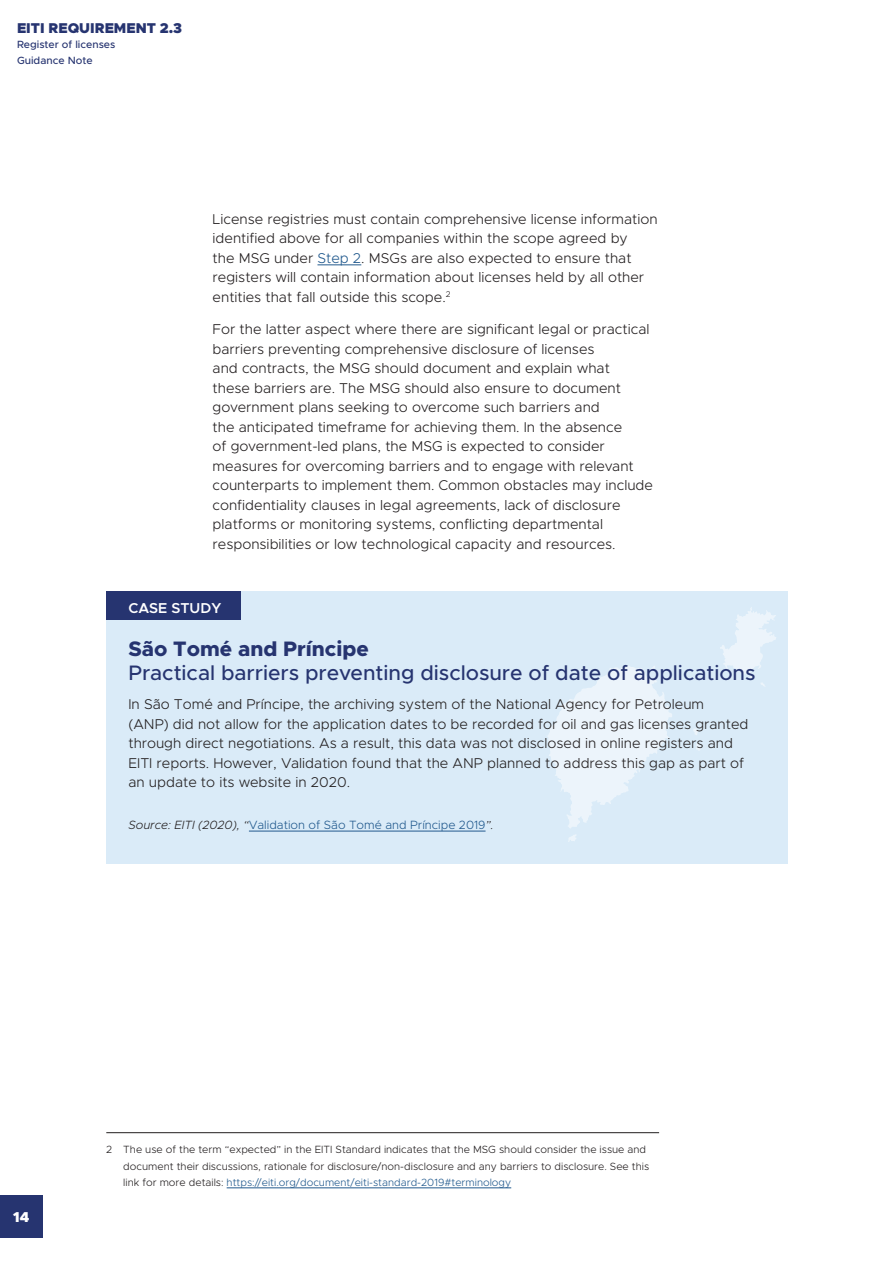
<style>
.page{position:relative;width:893px;height:1263px;background:#fff}
.page>*{position:absolute;margin:0;border:0;box-sizing:border-box;transform-origin:0 0}
.Case_study_new{font:500 21px/24px "Metropolis";color:#263470}
.t1{font:600 14.4px "Metropolis";color:#fff}
.t2{font:900 14.4px "Metropolis";color:#fff}
.Body_text{font:300 14.25px/19.5px "Metropolis";color:#231f20}
.boxed_text{font:300 14.25px/19.5px "Metropolis";color:#231f20}
.t3{font:900 14.25px "Metropolis";color:#263470}
.Source{font:300 12px "Metropolis";color:#225a8e}
.footnote_text_no_rul{font:300 10.5px/16.5px "Metropolis";color:#231f20}
.t4{font:500 10.5px/15.8px "Metropolis";color:#263470}
.s1{color:#225a8e}
.s2{font-weight:800}
.s3{font-style:italic;color:#231f20}
</style>
<div class="page">
<div style="left:0;top:1195px;width:43px;height:42px;background:#263470"></div>
<hr style="left:317px;top:265px;width:44px;height:1px;background:#225a8e">
<hr style="left:106px;top:1132px;width:553px;height:1px;background:#231f20">
<hr style="left:227px;top:1187px;width:284px;height:1px;background:#225a8e">
<div style="left:107px;top:591px;width:681px;height:272px;background:#daebf8"></div>
<div style="left:107px;top:591px;width:134px;height:28px;background:#263470"></div>
<svg style="left:548px;top:666px;width:124px;height:176px"></svg>
<svg style="left:720px;top:607px;width:56px;height:79px"></svg>
<svg style="left:693px;top:729px;width:5px;height:6px"></svg>
<svg style="left:696px;top:743px;width:4px;height:7px"></svg>
<hr style="left:249px;top:831px;width:237px;height:1px;background:#225a8e">
<p class="t3" style="left:17px;top:19px;width:167px">EITI REQUIREMENT 2.3</p>
<p class="t4" style="left:17px;top:37px;width:100px">Register of licenses<br>Guidance Note</p>
<p class="Body_text" style="left:213px;top:209px;width:447px">License registries must contain comprehensive license information identified above for all companies within the scope agreed by<br>the MSG under <span class="s1">Step 2</span>. MSGs are also expected to ensure that registers will contain information about licenses held by all other entities that fall outside this scope.<sup>2</sup></p>
<p class="Body_text" style="left:213px;top:320px;width:442px">For the latter aspect where there are significant legal or practical barriers preventing comprehensive disclosure of licenses<br>and contracts, the MSG should document and explain what<br>these barriers are. The MSG should also ensure to document government plans seeking to overcome such barriers and<br>the anticipated timeframe for achieving them. In the absence<br>of government-led plans, the MSG is expected to consider measures for overcoming barriers and to engage with relevant counterparts to implement them. Common obstacles may include confidentiality clauses in legal agreements, lack of disclosure platforms or monitoring systems, conflicting departmental responsibilities or low technological capacity and resources.</p>
<p class="t1" style="left:128px;top:599px;width:94px">CASE STUDY</p>
<p class="Case_study_new" style="left:128px;top:637px;width:629px"><span class="s2">São Tomé and Príncipe<br></span>Practical barriers preventing disclosure of date of applications</p>
<p class="boxed_text" style="left:128px;top:694px;width:622px">In São Tomé and Príncipe, the archiving system of the National Agency for Petroleum<br>(ANP) did not allow for the application dates to be recorded for oil and gas licenses granted through direct negotiations. As a result, this data was not disclosed in online registers and EITI reports. However, Validation found that the ANP planned to address this gap as part of an update to its website in 2020.</p>
<p class="Source" style="left:128px;top:818px;width:367px"><span class="s3">Source: EITI (2020), “</span>Validation of São Tomé and Príncipe 2019<span class="s3">”.</span></p>
<p class="t2" style="left:13px;top:1208px;width:18px">14</p>
<p class="footnote_text_no_rul" style="left:123px;top:1141px;width:527px;text-indent:-17px">2 The use of the term “expected” in the EITI Standard indicates that the MSG should consider the issue and document their discussions, rationale for disclosure/non-disclosure and any barriers to disclosure. See this link for more details: <span class="s1">https://eiti.org/document/eiti-standard-2019#terminology</span></p>
</div>
